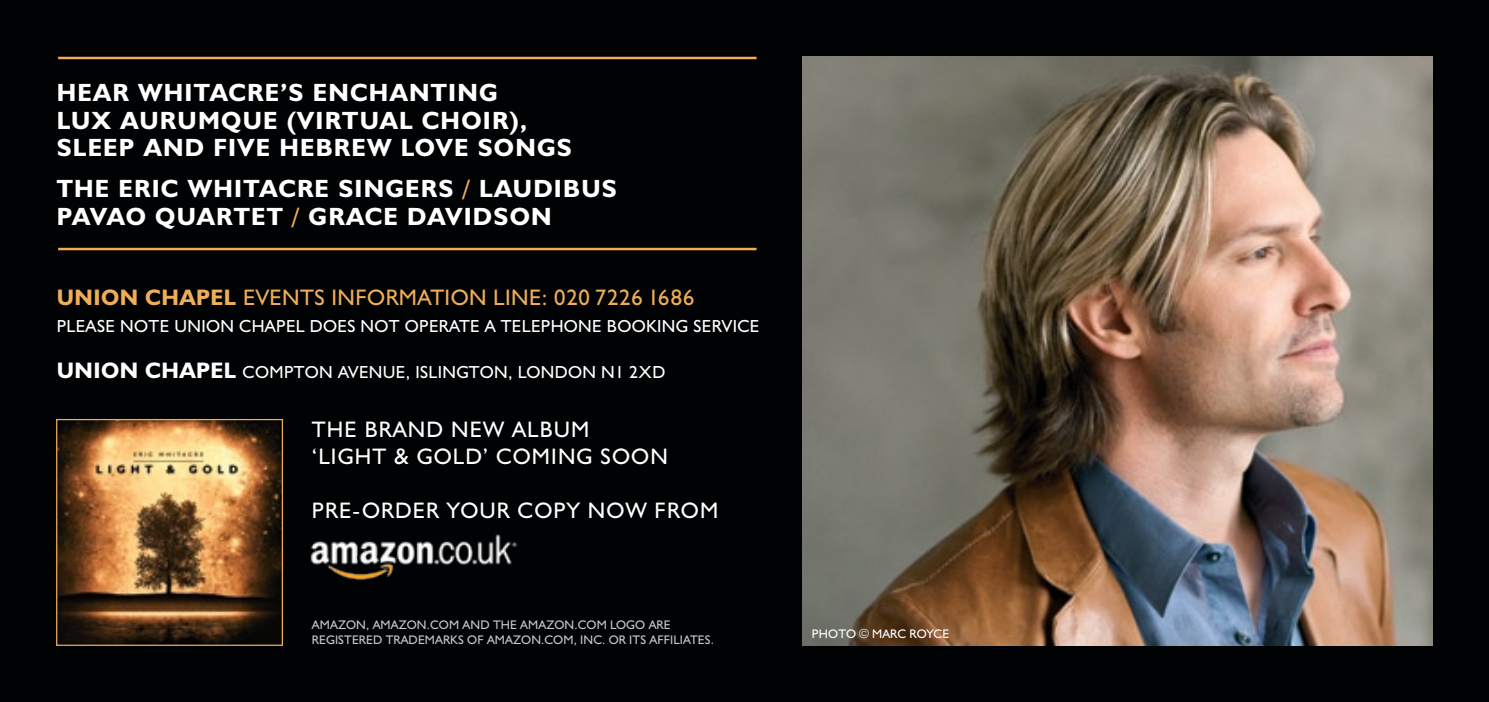
<style>
.page{position:relative;width:1489px;height:702px;background:#fff}
.page>*{position:absolute;margin:0;border:0;box-sizing:border-box;transform-origin:0 0}
.t1{font:700 25px "Humanist 521 BT";letter-spacing:.05em;color:#fff}
.t2{font:22.5px "Humanist 521 BT";letter-spacing:.05em;color:#fff}
.t3{font:22.5px "Humanist 521 BT";letter-spacing:.04em;color:#eead58}
.t4{font:700 22.5px "Humanist 521 BT";color:#eead58}
.t5{font:700 22.5px "Humanist 521 BT";color:#fff}
.t6{font:17.5px "Humanist 521 BT";letter-spacing:.02em;color:#fff}
.t7{font:12.5px "Humanist 521 BT";letter-spacing:.01em;color:#c6c8ca}
.t8{font:12.5px "Humanist 521 BT";letter-spacing:.01em;color:#fff}
.s1{color:#eead58}
.s2{font-weight:400}
.s3{font-weight:700;font-size:22.5px}
</style>
<div class="page">
<div style="left:0;top:0;width:1488px;height:702px;background:#000203"></div>
<hr style="left:58px;top:57px;width:698px;height:2px;background:#eead58">
<hr style="left:58px;top:248px;width:698px;height:2px;background:#eead58">
<img style="left:803px;top:57px;width:628px;height:588px">
<img style="left:58px;top:421px;width:223px;height:223px">
<div style="left:56px;top:419px;width:227px;height:227px;border:1px solid #eead58"></div>
<img style="left:310px;top:534px;width:208px;height:47px">
<svg style="left:859px;top:628px;width:9px;height:10px"></svg>
<p class="t1" style="left:57px;top:77px;width:39px">HEAR</p>
<p class="t1" style="left:138px;top:77px;width:43px">WHITACRE</p>
<p class="t1" style="left:280px;top:77px;width:52px">’S ENCHANTING</p>
<p class="t1" style="left:57px;top:104px;width:102px">LUX AURU</p>
<p class="t1" style="left:198px;top:104px;width:135px">MQUE (VIRTUAL</p>
<p class="t1" style="left:422px;top:104px;width:37px">CHOIR</p>
<p class="t1" style="left:509px;top:104px;width:19px">),</p>
<p class="t1" style="left:57px;top:132px;width:32px">SLEE</p>
<p class="t1" style="left:119px;top:132px;width:46px">P AND</p>
<p class="t1" style="left:213px;top:132px;width:29px">FIVE</p>
<p class="t1" style="left:279px;top:132px;width:75px">HEBREW</p>
<p class="t1" style="left:401px;top:132px;width:33px">LOVE</p>
<p class="t1" style="left:478px;top:132px;width:37px">SONGS</p>
<p class="t1" style="left:57px;top:173px;width:93px">THE ERIC</p>
<p class="t1" style="left:188px;top:173px;width:43px">WHITACRE</p>
<p class="t1" style="left:338px;top:173px;width:34px">SINGERS</p>
<p class="t1" style="left:463px;top:173px;width:49px"><span class="s1">/</span> LAUDI</p>
<p class="t1" style="left:563px;top:173px;width:36px">BUS</p>
<p class="t1" style="left:57px;top:201px;width:19px">PAVAO</p>
<p class="t1" style="left:155px;top:201px;width:20px">QUARTET</p>
<p class="t1" style="left:292px;top:201px;width:54px"><span class="s1">/</span> GRACE</p>
<p class="t1" style="left:407px;top:201px;width:39px">DAVIDSON</p>
<p class="t4" style="left:57px;top:284px;width:34px">UNION</p>
<p class="t4" style="left:145px;top:284px;width:127px">CHAPEL <span class="s2">EVENT</span></p>
<p class="t3" style="left:314px;top:284px;width:69px">S INFORMATION</p>
<p class="t3" style="left:493px;top:284px;width:203px">LINE: 020 7226 1686</p>
<p class="t6" style="left:57px;top:315px;width:77px">PLEASE NOTE</p>
<p class="t6" style="left:174px;top:315px;width:26px">UNION</p>
<p class="t6" style="left:239px;top:315px;width:24px">CHAPEL</p>
<p class="t6" style="left:310px;top:315px;width:13px">DOE</p>
<p class="t6" style="left:347px;top:315px;width:27px">S NOT</p>
<p class="t6" style="left:405px;top:315px;width:12px">OPERATE</p>
<p class="t6" style="left:485px;top:315px;width:29px">ATELEPHONE</p>
<p class="t6" style="left:607px;top:315px;width:106px">BOOKING SERVICE</p>
<p class="t5" style="left:57px;top:357px;width:34px">UNION</p>
<p class="t6" style="left:145px;top:361px;width:124px"><span class="s3">CHAPEL</span> COMPTON</p>
<p class="t6" style="left:338px;top:361px;width:23px">AVENUE</p>
<p class="t6" style="left:406px;top:361px;width:77px">, ISLINGTON</p>
<p class="t6" style="left:508px;top:361px;width:33px">, LONDON</p>
<p class="t6" style="left:601px;top:361px;width:66px">N1 2XD</p>
<p class="t2" style="left:312px;top:415px;width:16px">THE</p>
<p class="t2" style="left:365px;top:415px;width:31px">BRAND</p>
<p class="t2" style="left:451px;top:415px;width:19px">NEW</p>
<p class="t2" style="left:512px;top:415px;width:60px">ALBUM</p>
<p class="t2" style="left:312px;top:442px;width:139px">‘LIGHT &amp; GOLD</p>
<p class="t2" style="left:483px;top:442px;width:30px">’ COMIN</p>
<p class="t2" style="left:576px;top:442px;width:55px">G SOON</p>
<p class="t2" style="left:312px;top:496px;width:67px">PRE-ORDER</p>
<p class="t2" style="left:447px;top:496px;width:31px">YOUR</p>
<p class="t2" style="left:517px;top:496px;width:17px">COP</p>
<p class="t2" style="left:567px;top:496px;width:42px">Y NOW</p>
<p class="t2" style="left:654px;top:496px;width:30px">FROM</p>
<p class="t7" style="left:312px;top:617px;width:129px">AMAZON , AMAZON .COM</p>
<p class="t7" style="left:462px;top:617px;width:10px">AND</p>
<p class="t7" style="left:493px;top:617px;width:9px">THE</p>
<p class="t7" style="left:520px;top:617px;width:68px">AMAZON .COM</p>
<p class="t7" style="left:610px;top:617px;width:47px">LOGOARE</p>
<p class="t7" style="left:312px;top:632px;width:41px">REGISTERED</p>
<p class="t7" style="left:386px;top:632px;width:10px">TRADEMAR</p>
<p class="t7" style="left:450px;top:632px;width:105px">KS OF AMAZON .COM</p>
<p class="t7" style="left:573px;top:632px;width:104px">, INC. OR ITS AFFILIATE</p>
<p class="t7" style="left:705px;top:632px;width:11px">S.</p>
<p class="t8" style="left:812px;top:626px;width:17px">PHOTO</p>
<p class="t8" style="left:872px;top:626px;width:20px">MARC</p>
<p class="t8" style="left:909px;top:626px;width:33px">ROYCE</p>
</div>
